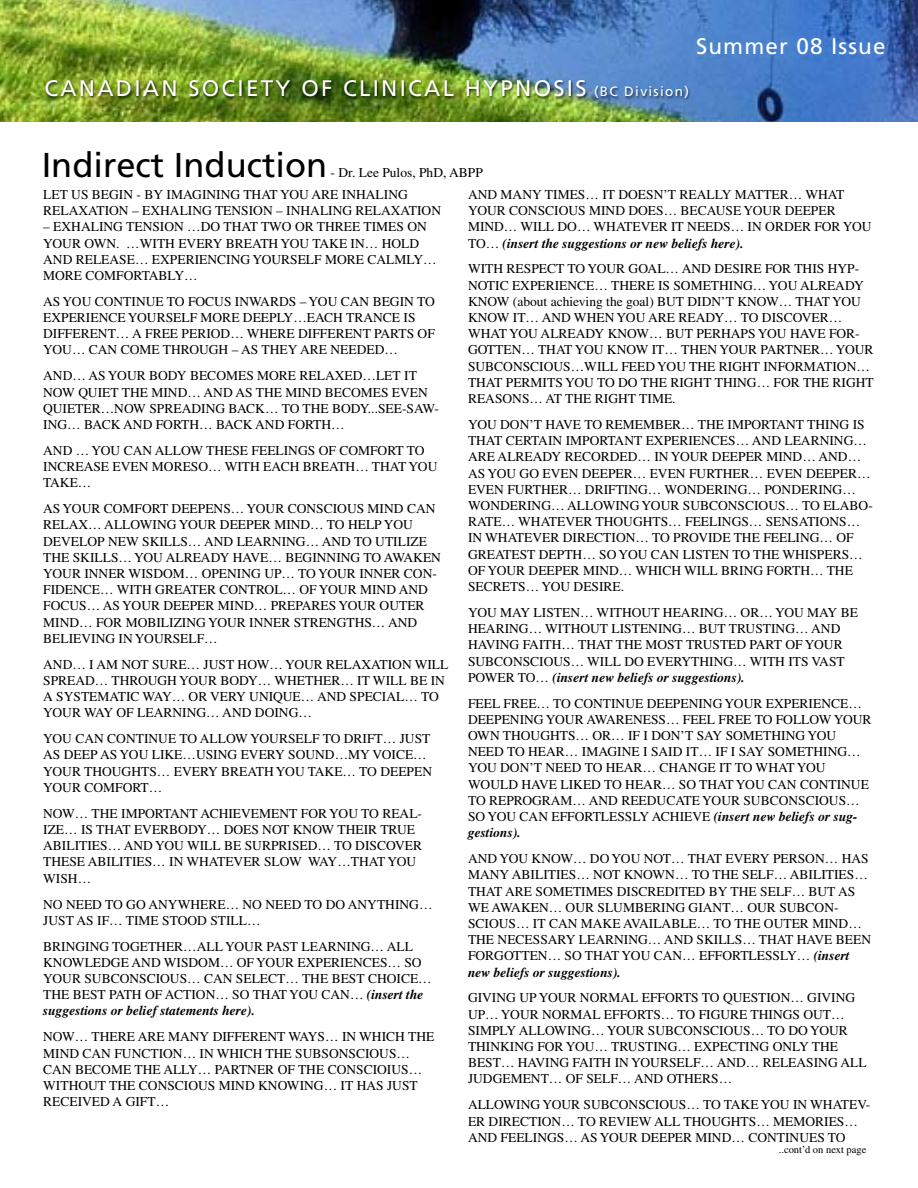
<style>
.page{position:relative;width:918px;height:1188px;background:#fff}
.page>*{position:absolute;margin:0;border:0;box-sizing:border-box;transform-origin:0 0}
.t1{font:34.5px "Frutiger";color:#000}
.t2{font:22.5px "Frutiger";letter-spacing:.1em;color:#fff}
.t3{font:22.5px "Frutiger";letter-spacing:.05em;color:#fff}
.t4{font:13.5px/16.2px "Times";color:#000}
.t5{font:10.5px "Times";color:#000}
.s1{font-size:13.5px}
.s2{font-weight:700;font-style:italic}
</style>
<div class="page">
<img style="left:0;top:0;width:918px;height:122px">
<div style="left:43px;top:78px;width:649px;height:25px;background:#000;opacity:.75"></div>
<h2 class="t3" style="left:696px;top:33px;width:191px">Summer 08 Issue</h2>
<h2 class="t2" style="left:44px;top:75px;width:646px">CANADIAN SOCIETY OF CLINICAL HYPNOSIS <span class="s1">(BC Division)</span></h2>
<h1 class="t1" style="left:42px;top:145px;width:287px">Indirect Induction</h1>
<p class="t4" style="left:331px;top:164px;width:154px">- Dr. Lee Pulos, PhD, ABPP</p>
<p class="t4" style="left:43px;top:186px;width:399px">LET US BEGIN - BY IMAGINING THAT YOU ARE INHALING<br>RELAXATION – EXHALING TENSION – INHALING RELAXATION</p>
<p class="t4" style="left:43px;top:219px;width:395px">– EXHALING TENSION …DO THAT TWO OR THREE TIMES ON YOUR OWN. …WITH EVERY BREATH YOU TAKE IN… HOLD AND RELEASE… EXPERIENCING YOURSELF MORE CALMLY… MORE COMFORTABLY…</p>
<p class="t4" style="left:43px;top:293px;width:393px">AS YOU CONTINUE TO FOCUS INWARDS – YOU CAN BEGIN TO EXPERIENCE YOURSELF MORE DEEPLY…EACH TRANCE IS DIFFERENT… A FREE PERIOD… WHERE DIFFERENT PARTS OF YOU… CAN COME THROUGH – AS THEY ARE NEEDED…</p>
<p class="t4" style="left:43px;top:368px;width:397px">AND… AS YOUR BODY BECOMES MORE RELAXED…LET IT NOW QUIET THE MIND… AND AS THE MIND BECOMES EVEN QUIETER…NOW SPREADING BACK… TO THE BODY...SEE-SAW-ING… BACK AND FORTH… BACK AND FORTH…</p>
<p class="t4" style="left:43px;top:442px;width:396px">AND … YOU CAN ALLOW THESE FEELINGS OF COMFORT TO<br>INCREASE EVEN MORESO… WITH EACH BREATH… THAT YOU<br>TAKE…</p>
<p class="t4" style="left:43px;top:501px;width:399px">AS YOUR COMFORT DEEPENS… YOUR CONSCIOUS MIND CAN RELAX… ALLOWING YOUR DEEPER MIND… TO HELP YOU DEVELOP NEW SKILLS… AND LEARNING… AND TO UTILIZE THE SKILLS… YOU ALREADY HAVE… BEGINNING TO AWAKEN YOUR INNER WISDOM… OPENING UP… TO YOUR INNER CON-FIDENCE… WITH GREATER CONTROL… OF YOUR MIND AND FOCUS… AS YOUR DEEPER MIND… PREPARES YOUR OUTER MIND… FOR MOBILIZING YOUR INNER STRENGTHS… AND BELIEVING IN YOURSELF…</p>
<p class="t4" style="left:43px;top:656px;width:407px">AND… I AM NOT SURE… JUST HOW… YOUR RELAXATION WILL SPREAD… THROUGH YOUR BODY… WHETHER… IT WILL BE IN A SYSTEMATIC WAY… OR VERY UNIQUE… AND SPECIAL… TO YOUR WAY OF LEARNING… AND DOING…</p>
<p class="t4" style="left:43px;top:731px;width:390px">YOU CAN CONTINUE TO ALLOW YOURSELF TO DRIFT… JUST AS DEEP AS YOU LIKE…USING EVERY SOUND…MY VOICE… YOUR THOUGHTS… EVERY BREATH YOU TAKE… TO DEEPEN YOUR COMFORT…</p>
<p class="t4" style="left:43px;top:805px;width:380px">NOW… THE IMPORTANT ACHIEVEMENT FOR YOU TO REAL-IZE… IS THAT EVERBODY… DOES NOT KNOW THEIR TRUE ABILITIES… AND YOU WILL BE SURPRISED… TO DISCOVER THESE ABILITIES… IN WHATEVER SLOW WAY…THAT YOU WISH…</p>
<p class="t4" style="left:43px;top:896px;width:391px">NO NEED TO GO ANYWHERE… NO NEED TO DO ANYTHING…<br>JUST AS IF… TIME STOOD STILL…</p>
<p class="t4" style="left:43px;top:938px;width:390px">BRINGING TOGETHER…ALL YOUR PAST LEARNING… ALL KNOWLEDGE AND WISDOM… OF YOUR EXPERIENCES… SO YOUR SUBCONSCIOUS… CAN SELECT… THE BEST CHOICE… THE BEST PATH OF ACTION… SO THAT YOU CAN… <span class="s2">(insert the suggestions or belief statements here).</span></p>
<p class="t4" style="left:43px;top:1029px;width:393px">NOW… THERE ARE MANY DIFFERENT WAYS… IN WHICH THE MIND CAN FUNCTION… IN WHICH THE SUBSONSCIOUS… CAN BECOME THE ALLY… PARTNER OF THE CONSCIOIUS… WITHOUT THE CONSCIOUS MIND KNOWING… IT HAS JUST RECEIVED A GIFT…</p>
<p class="t4" style="left:468px;top:186px;width:405px">AND MANY TIMES… IT DOESN’T REALLY MATTER… WHAT YOUR CONSCIOUS MIND DOES… BECAUSE YOUR DEEPER MIND… WILL DO… WHATEVER IT NEEDS… IN ORDER FOR YOU TO… <span class="s2">(insert the suggestions or new beliefs here).</span></p>
<p class="t4" style="left:468px;top:261px;width:407px">WITH RESPECT TO YOUR GOAL… AND DESIRE FOR THIS HYP-NOTIC EXPERIENCE… THERE IS SOMETHING… YOU ALREADY KNOW (about achieving the goal) BUT DIDN’T KNOW… THAT YOU KNOW IT… AND WHEN YOU ARE READY… TO DISCOVER… WHAT YOU ALREADY KNOW… BUT PERHAPS YOU HAVE FOR-GOTTEN… THAT YOU KNOW IT… THEN YOUR PARTNER… YOUR SUBCONSCIOUS…WILL FEED YOU THE RIGHT INFORMATION… THAT PERMITS YOU TO DO THE RIGHT THING… FOR THE RIGHT REASONS… AT THE RIGHT TIME.</p>
<p class="t4" style="left:468px;top:416px;width:406px">YOU DON’T HAVE TO REMEMBER… THE IMPORTANT THING IS THAT CERTAIN IMPORTANT EXPERIENCES… AND LEARNING… ARE ALREADY RECORDED… IN YOUR DEEPER MIND… AND… AS YOU GO EVEN DEEPER… EVEN FURTHER… EVEN DEEPER… EVEN FURTHER… DRIFTING… WONDERING… PONDERING… WONDERING… ALLOWING YOUR SUBCONSCIOUS… TO ELABO-RATE… WHATEVER THOUGHTS… FEELINGS… SENSATIONS… IN WHATEVER DIRECTION… TO PROVIDE THE FEELING… OF GREATEST DEPTH… SO YOU CAN LISTEN TO THE WHISPERS… OF YOUR DEEPER MIND… WHICH WILL BRING FORTH… THE SECRETS… YOU DESIRE.</p>
<p class="t4" style="left:468px;top:604px;width:391px">YOU MAY LISTEN… WITHOUT HEARING… OR… YOU MAY BE HEARING… WITHOUT LISTENING… BUT TRUSTING… AND HAVING FAITH… THAT THE MOST TRUSTED PART OF YOUR SUBCONSCIOUS… WILL DO EVERYTHING… WITH ITS VAST POWER TO… <span class="s2">(insert new beliefs or suggestions).</span></p>
<p class="t4" style="left:468px;top:695px;width:405px">FEEL FREE… TO CONTINUE DEEPENING YOUR EXPERIENCE… DEEPENING YOUR AWARENESS… FEEL FREE TO FOLLOW YOUR OWN THOUGHTS… OR… IF I DON’T SAY SOMETHING YOU NEED TO HEAR… IMAGINE I SAID IT… IF I SAY SOMETHING… YOU DON’T NEED TO HEAR… CHANGE IT TO WHAT YOU WOULD HAVE LIKED TO HEAR… SO THAT YOU CAN CONTINUE TO REPROGRAM… AND REEDUCATE YOUR SUBCONSCIOUS… SO YOU CAN EFFORTLESSLY ACHIEVE <span class="s2">(insert new beliefs or sug&shy;gestions).</span></p>
<p class="t4" style="left:468px;top:850px;width:405px">AND YOU KNOW… DO YOU NOT… THAT EVERY PERSON… HAS MANY ABILITIES… NOT KNOWN… TO THE SELF… ABILITIES… THAT ARE SOMETIMES DISCREDITED BY THE SELF… BUT AS WE AWAKEN… OUR SLUMBERING GIANT… OUR SUBCON-SCIOUS… IT CAN MAKE AVAILABLE… TO THE OUTER MIND… THE NECESSARY LEARNING… AND SKILLS… THAT HAVE BEEN FORGOTTEN… SO THAT YOU CAN… EFFORTLESSLY… <span class="s2">(insert new beliefs or suggestions).</span></p>
<p class="t4" style="left:468px;top:990px;width:400px">GIVING UP YOUR NORMAL EFFORTS TO QUESTION… GIVING UP… YOUR NORMAL EFFORTS… TO FIGURE THINGS OUT… SIMPLY ALLOWING… YOUR SUBCONSCIOUS… TO DO YOUR THINKING FOR YOU… TRUSTING… EXPECTING ONLY THE BEST… HAVING FAITH IN YOURSELF… AND… RELEASING ALL JUDGEMENT… OF SELF… AND OTHERS…</p>
<p class="t4" style="left:468px;top:1097px;width:404px">ALLOWING YOUR SUBCONSCIOUS… TO TAKE YOU IN WHATEV-<br>ER DIRECTION… TO REVIEW ALL THOUGHTS… MEMORIES…<br>AND FEELINGS… AS YOUR DEEPER MIND… CONTINUES TO</p>
<p class="t5" style="left:779px;top:1144px;width:89px">..cont’d on next page</p>
</div>
